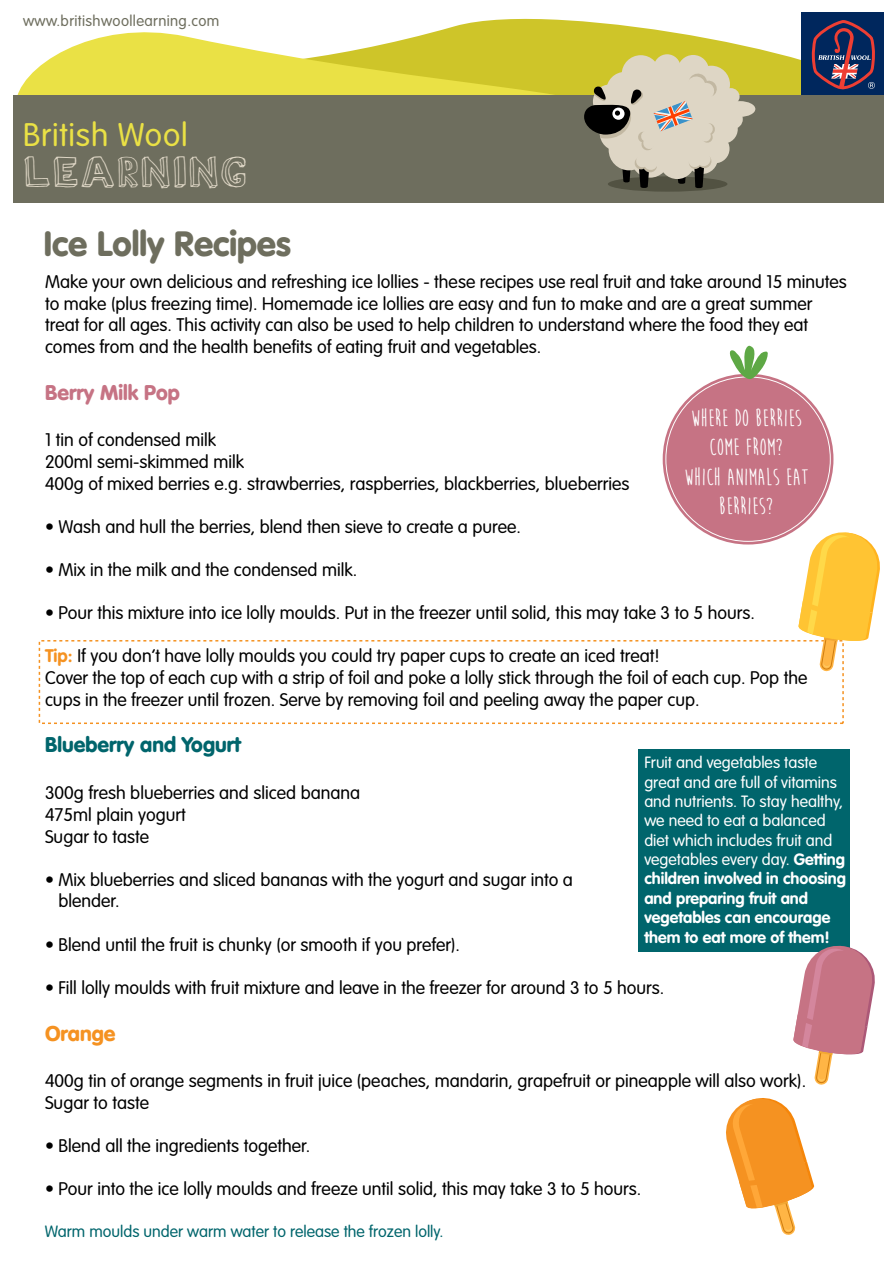
<style>
.page{position:relative;width:893px;height:1263px;background:#fff}
.page>*{position:absolute;margin:0;border:0;box-sizing:border-box;transform-origin:0 0}
.t1{font:43.2px "The Rainmaker";letter-spacing:.02em;color:#ded6c5}
.t2{font:900 34.65px "VAG Rounded Std";color:#6e6e5e}
.t3{font:300 32.1px "VAG Rounded Std";letter-spacing:.025em;color:#eae145}
.t4{font:700 24.3px/29.1px "Moon Flower";color:#fff;text-align:center}
.t5{font:900 21px "VAG Rounded Std";color:#00656c}
.t6{font:900 21px "VAG Rounded Std";color:#c67384}
.t7{font:900 21px "VAG Rounded Std";color:#f59221}
.t8{font:300 18px/21.6px "VAG Rounded Std";color:#000}
.t9{font:300 16.05px/19.4px "VAG Rounded Std";color:#fff}
.t10{font:300 16.05px "VAG Rounded Std";color:#00656c}
.t11{font:300 15px "VAG Rounded Std";letter-spacing:.025em;color:#6e6e5e}
.s1{font-weight:700;color:#f59221}
.s2{font-weight:700}
</style>
<div class="page">
<div style="left:638px;top:749px;width:211px;height:203px;background:#00656c"></div>
<svg style="left:629px;top:26px;width:172px;height:69px;fill:#cec529"></svg>
<svg style="left:17px;top:18px;width:612px;height:77px"></svg>
<div style="left:14px;top:95px;width:870px;height:108px;background:#6e6e5e"></div>
<div style="left:608px;top:176px;width:119px;height:16px;background:#525242;border-radius:50%"></div>
<div style="left:692px;top:66px;width:38px;height:37px;background:#ded6c5;border-radius:50%"></div>
<div style="left:677px;top:55px;width:32px;height:31px;background:#ded6c5;border-radius:50%"></div>
<div style="left:654px;top:54px;width:27px;height:27px;background:#ded6c5;border-radius:50%"></div>
<div style="left:622px;top:55px;width:38px;height:38px;background:#ded6c5;border-radius:50%"></div>
<div style="left:724px;top:101px;width:31px;height:16px;background:#ded6c5;border-radius:50%"></div>
<svg style="left:722px;top:88px;width:18px;height:17px"></svg>
<div style="left:724px;top:110px;width:19px;height:19px;background:#ded6c5;border-radius:50%"></div>
<svg style="left:584px;top:71px;width:154px;height:118px"></svg>
<div style="left:801px;top:12px;width:83px;height:83px;background:#00275d"></div>
<svg style="left:811px;top:20px;width:64px;height:70px"></svg>
<svg style="left:726px;top:1098px;width:89px;height:137px"></svg>
<div style="left:663px;top:374px;width:170px;height:170px;background:#c67384;border-radius:50%"></div>
<svg style="left:729px;top:345px;width:40px;height:34px"></svg>
<svg style="left:797px;top:532px;width:83px;height:140px"></svg>
<svg style="left:793px;top:943px;width:82px;height:142px"></svg>
<p class="t11" style="left:23px;top:12px;width:198px">www.britishwoollearning.com</p>
<h3 class="t3" style="left:23px;top:116px;width:166px">British Wool</h3>
<h1 class="t1" style="left:23px;top:144px;width:226px">LEARNING</h1>
<h2 class="t2" style="left:44px;top:222px;width:249px">Ice Lolly Recipes</h2>
<p class="t8" style="left:45px;top:272px;width:803px">Make your own delicious and refreshing ice lollies - these recipes use real fruit and take around 15 minutes to make (plus freezing time). Homemade ice lollies are easy and fun to make and are a great summer treat for all ages. This activity can also be used to help children to understand where the food they eat comes from and the health benefits of eating fruit and vegetables.</p>
<p class="t6" style="left:45px;top:380px;width:136px">Berry Milk Pop</p>
<p class="t8" style="left:45px;top:430px;width:586px">1 tin of condensed milk<br>200ml semi-skimmed milk<br>400g of mixed berries e.g. strawberries, raspberries, blackberries, blueberries</p>
<p class="t8" style="left:45px;top:516px;width:477px">• Wash and hull the berries, blend then sieve to create a puree.</p>
<p class="t8" style="left:45px;top:560px;width:314px">• Mix in the milk and the condensed milk.</p>
<p class="t8" style="left:45px;top:603px;width:711px">• Pour this mixture into ice lolly moulds. Put in the freezer until solid, this may take 3 to 5 hours.</p>
<p class="t8" style="left:45px;top:646px;width:764px"><span class="s1">Tip:</span> If you don’t have lolly moulds you could try paper cups to create an iced treat!<br>Cover the top of each cup with a strip of foil and poke a lolly stick through the foil of each cup. Pop the cups in the freezer until frozen. Serve by removing foil and peeling away the paper cup.</p>
<p class="t5" style="left:45px;top:732px;width:198px">Blueberry and Yogurt</p>
<p class="t8" style="left:45px;top:783px;width:317px">300g fresh blueberries and sliced banana<br>475ml plain yogurt<br>Sugar to taste</p>
<p class="t8" style="left:58px;top:869px;width:516px;text-indent:-14px">• Mix blueberries and sliced bananas with the yogurt and sugar into a blender.</p>
<p class="t8" style="left:45px;top:934px;width:417px">• Blend until the fruit is chunky (or smooth if you prefer).</p>
<p class="t8" style="left:45px;top:977px;width:621px">• Fill lolly moulds with fruit mixture and leave in the freezer for around 3 to 5 hours.</p>
<p class="t7" style="left:45px;top:1020px;width:72px">Orange</p>
<p class="t8" style="left:45px;top:1071px;width:763px">400g tin of orange segments in fruit juice (peaches, mandarin, grapefruit or pineapple will also work).<br>Sugar to taste</p>
<p class="t8" style="left:45px;top:1136px;width:267px">• Blend all the ingredients together.</p>
<p class="t8" style="left:45px;top:1179px;width:598px">• Pour into the ice lolly moulds and freeze until solid, this may take 3 to 5 hours.</p>
<h3 class="t4" style="left:684px;top:404px;width:126px">WHERE DO BERRIES<br>COME FROM?<br>WHICH ANIMALS EAT<br>BERRIES?</h3>
<p class="t9" style="left:644px;top:753px;width:203px">Fruit and vegetables taste great and are full of vitamins and nutrients. To stay healthy, we need to eat a balanced diet which includes fruit and vegetables every day. <span class="s2">Getting children involved in choosing and preparing fruit and vegetables can encourage them to eat more of them!</span></p>
<p class="t10" style="left:45px;top:1222px;width:400px">Warm moulds under warm water to release the frozen lolly.</p>
</div>
